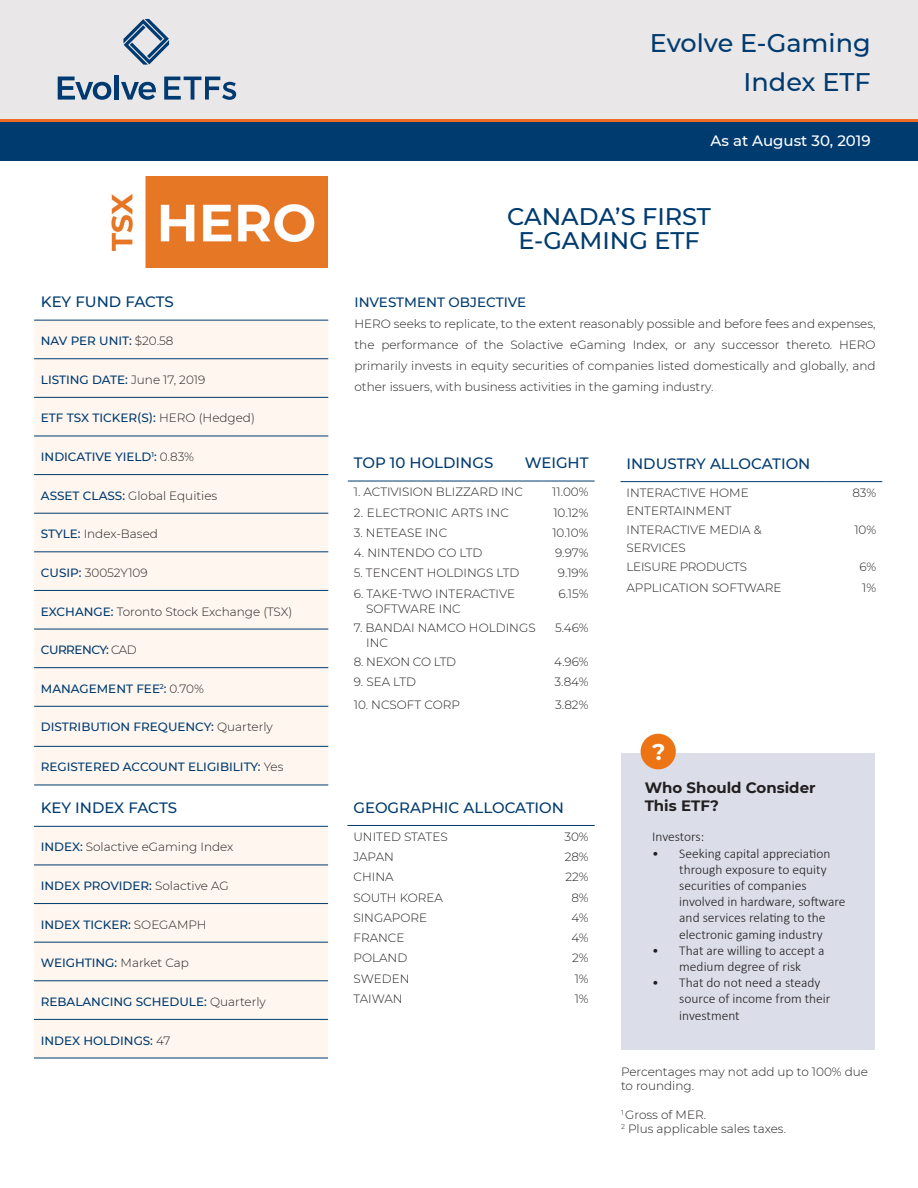
<style>
.page{position:relative;width:918px;height:1188px;background:#fff}
.page>*{position:absolute;margin:0;border:0;box-sizing:border-box;transform-origin:0 0}
.t1{font:500 25.5px "Montserrat";color:#003b70}
.t2{font:500 24px "Montserrat";color:#003b70}
.t3{font:700 22.5px "Montserrat";color:#fff}
.t4{font:500 15px "Montserrat";color:#003b70}
.t5{font:700 15px/18px "Montserrat";color:#231f20}
.t6{font:500 15px "Montserrat";color:#fff}
.t7{font:300 13.5px/16.2px "Calibri";color:#231f20}
.t8{font:500 13.5px "Montserrat";color:#003b70}
.t9{font:300 12px/21px "Montserrat";color:#231f20}
.t10{font:500 12px "Montserrat";color:#003b70}
.t11{font:300 12px "Montserrat";letter-spacing:.02em;color:#231f20}
.t12{font:300 12px "Montserrat";letter-spacing:-.02em;color:#231f20}
.t13{font:500 12px "Montserrat";letter-spacing:-.04em;color:#003b70}
.t14{font:300 12px "Montserrat";letter-spacing:-.03em;color:#231f20}
.s1{font-weight:300;color:#231f20}
.s2{font-weight:500;color:#003b70}
</style>
<div class="page">
<div style="left:0;top:0;width:918px;height:119px;background:#e9e7e8"></div>
<div style="left:0;top:120px;width:918px;height:41px;background:#003b70"></div>
<hr style="left:0;top:119px;width:918px;height:3px;background:#ef6a22">
<img style="left:111px;top:176px;width:217px;height:92px">
<svg style="left:123px;top:19px;width:46px;height:46px"></svg>
<svg style="left:58px;top:77px;width:53px;height:23px"></svg>
<hr style="left:115px;top:75px;width:4px;height:25px;background:#003a70">
<svg style="left:121px;top:82px;width:35px;height:18px"></svg>
<svg style="left:164px;top:77px;width:72px;height:23px"></svg>
<div style="left:621px;top:754px;width:253px;height:296px;background:#dbdee9"></div>
<div style="left:641px;top:734px;width:35px;height:35px;background:#ec7415;border-radius:50%"></div>
<div style="left:34px;top:321px;width:294px;height:464px;background:#fef6ef"></div>
<hr style="left:34px;top:320px;width:294px;height:1px;background:#003b70">
<hr style="left:34px;top:358px;width:294px;height:1px;background:#003b70">
<hr style="left:34px;top:397px;width:294px;height:1px;background:#003b70">
<hr style="left:34px;top:436px;width:294px;height:1px;background:#003b70">
<hr style="left:34px;top:474px;width:294px;height:1px;background:#003b70">
<hr style="left:34px;top:513px;width:294px;height:1px;background:#003b70">
<hr style="left:34px;top:551px;width:294px;height:1px;background:#003b70">
<hr style="left:34px;top:590px;width:294px;height:1px;background:#003b70">
<hr style="left:34px;top:629px;width:294px;height:1px;background:#003b70">
<hr style="left:34px;top:667px;width:294px;height:1px;background:#003b70">
<hr style="left:34px;top:706px;width:294px;height:1px;background:#003b70">
<hr style="left:34px;top:746px;width:294px;height:1px;background:#003b70">
<hr style="left:34px;top:785px;width:294px;height:1px;background:#003b70">
<hr style="left:348px;top:481px;width:169px;height:1px;background:#003b70">
<svg style="left:517px;top:481px;width:26px;height:1px"></svg>
<hr style="left:543px;top:481px;width:52px;height:1px;background:#003b70">
<hr style="left:347px;top:825px;width:184px;height:1px;background:#003b70">
<hr style="left:531px;top:825px;width:64px;height:1px;background:#003b70">
<div style="left:34px;top:827px;width:294px;height:231px;background:#fef6ef"></div>
<hr style="left:34px;top:826px;width:294px;height:1px;background:#003b70">
<hr style="left:34px;top:865px;width:294px;height:1px;background:#003b70">
<hr style="left:34px;top:903px;width:294px;height:1px;background:#003b70">
<hr style="left:34px;top:942px;width:294px;height:1px;background:#003b70">
<hr style="left:34px;top:980px;width:294px;height:1px;background:#003b70">
<hr style="left:34px;top:1019px;width:294px;height:1px;background:#003b70">
<hr style="left:34px;top:1058px;width:294px;height:1px;background:#003b70">
<hr style="left:620px;top:481px;width:205px;height:1px;background:#003b70">
<hr style="left:825px;top:481px;width:57px;height:1px;background:#003b70">
<p class="t4" style="left:41px;top:291px;width:135px">KEY FUND FACTS</p>
<p class="t10" style="left:41px;top:333px;width:134px">NAV PER UNIT: <span class="s1">$20.58</span></p>
<p class="t10" style="left:41px;top:371px;width:166px">LISTING DATE: <span class="s1">June 17, 2019</span></p>
<p class="t10" style="left:41px;top:410px;width:216px">ETF TSX TICKER(S): <span class="s1">HERO (Hedged)</span></p>
<p class="t10" style="left:41px;top:448px;width:155px">INDICATIVE YIELD<sup>1</sup>: <span class="s1">0.83%</span></p>
<p class="t9" style="left:41px;top:485px;width:178px"><span class="s2">ASSET CLASS:</span> Global Equities</p>
<p class="t9" style="left:41px;top:523px;width:119px"><span class="s2">STYLE:</span> Index-Based</p>
<p class="t9" style="left:41px;top:562px;width:108px"><span class="s2">CUSIP:</span> 30052Y109</p>
<p class="t9" style="left:41px;top:600px;width:253px"><span class="s2">EXCHANGE:</span> Toronto Stock Exchange (TSX)</p>
<p class="t13" style="left:41px;top:642px;width:97px">CURRENCY: <span class="s1">CAD</span></p>
<p class="t10" style="left:41px;top:680px;width:165px">MANAGEMENT FEE<sup>2</sup>: <span class="s1">0.70%</span></p>
<p class="t10" style="left:41px;top:719px;width:233px">DISTRIBUTION FREQUENCY: <span class="s1">Quarterly</span></p>
<p class="t10" style="left:41px;top:759px;width:244px">REGISTERED ACCOUNT ELIGIBILITY: <span class="s1">Yes</span></p>
<p class="t4" style="left:41px;top:797px;width:138px">KEY INDEX FACTS</p>
<p class="t9" style="left:41px;top:836px;width:194px"><span class="s2">INDEX:</span> Solactive eGaming Index</p>
<p class="t10" style="left:41px;top:877px;width:189px">INDEX PROVIDER: <span class="s1">Solactive AG</span></p>
<p class="t10" style="left:41px;top:916px;width:168px">INDEX TICKER: <span class="s1">SOEGAMPH</span></p>
<p class="t10" style="left:41px;top:955px;width:150px">WEIGHTING: <span class="s1">Market Cap</span></p>
<p class="t10" style="left:41px;top:993px;width:227px">REBALANCING SCHEDULE: <span class="s1">Quarterly</span></p>
<p class="t10" style="left:41px;top:1032px;width:131px">INDEX HOLDINGS: <span class="s1">47</span></p>
<p class="t1" style="left:650px;top:25px;width:222px">Evolve E-Gaming</p>
<p class="t1" style="left:744px;top:64px;width:129px">Index ETF</p>
<p class="t6" style="left:711px;top:130px;width:162px">As at August 30, 2019</p>
<p class="t2" style="left:507px;top:199px;width:205px">CANADA’S FIRST</p>
<p class="t2" style="left:518px;top:223px;width:183px">E-GAMING ETF</p>
<p class="t8" style="left:355px;top:293px;width:173px">INVESTMENT OBJECTIVE</p>
<p class="t9" style="left:355px;top:313px;width:523px;text-align:justify">HERO seeks to replicate, to the extent reasonably possible and before fees and expenses, the performance of the Solactive eGaming Index, or any successor thereto. HERO primarily invests in equity securities of companies listed domestically and globally, and other issuers, with business activities in the gaming industry.</p>
<p class="t4" style="left:354px;top:452px;width:141px">TOP 10 HOLDINGS</p>
<p class="t4" style="left:525px;top:452px;width:65px">WEIGHT</p>
<p class="t9" style="left:354px;top:481px;width:171px">1. ACTIVISION BLIZZARD INC</p>
<p class="t9" style="left:552px;top:481px;width:38px">11.00%</p>
<p class="t11" style="left:354px;top:504px;width:157px">2. ELECTRONIC ARTS INC</p>
<p class="t9" style="left:553px;top:502px;width:37px">10.12%</p>
<p class="t9" style="left:354px;top:522px;width:95px">3. NETEASE INC</p>
<p class="t9" style="left:552px;top:522px;width:38px">10.10%</p>
<p class="t9" style="left:354px;top:542px;width:130px">4. NINTENDO CO LTD</p>
<p class="t9" style="left:555px;top:542px;width:35px">9.97%</p>
<p class="t9" style="left:354px;top:562px;width:167px">5. TENCENT HOLDINGS LTD</p>
<p class="t9" style="left:558px;top:562px;width:32px">9.19%</p>
<p class="t9" style="left:354px;top:583px;width:163px">6. TAKE-TWO INTERACTIVE</p>
<p class="t9" style="left:366px;top:598px;width:96px">SOFTWARE INC</p>
<p class="t9" style="left:558px;top:583px;width:32px">6.15%</p>
<p class="t9" style="left:354px;top:617px;width:183px">7. BANDAI NAMCO HOLDINGS</p>
<p class="t9" style="left:366px;top:632px;width:23px">INC</p>
<p class="t9" style="left:555px;top:617px;width:35px">5.46%</p>
<p class="t14" style="left:354px;top:654px;width:104px">8. NEXON CO LTD</p>
<p class="t9" style="left:554px;top:651px;width:36px">4.96%</p>
<p class="t9" style="left:354px;top:671px;width:64px">9. SEA LTD</p>
<p class="t9" style="left:555px;top:671px;width:36px">3.84%</p>
<p class="t9" style="left:354px;top:694px;width:108px">10. NCSOFT CORP</p>
<p class="t9" style="left:555px;top:694px;width:35px">3.82%</p>
<p class="t4" style="left:353px;top:797px;width:212px">GEOGRAPHIC ALLOCATION</p>
<p class="t9" style="left:353px;top:826px;width:96px">UNITED STATES</p>
<p class="t9" style="left:564px;top:826px;width:26px">30%</p>
<p class="t9" style="left:353px;top:846px;width:42px">JAPAN</p>
<p class="t9" style="left:565px;top:846px;width:26px">28%</p>
<p class="t9" style="left:353px;top:866px;width:42px">CHINA</p>
<p class="t9" style="left:565px;top:866px;width:25px">22%</p>
<p class="t9" style="left:353px;top:886px;width:91px">SOUTH KOREA</p>
<p class="t9" style="left:572px;top:886px;width:19px">8%</p>
<p class="t9" style="left:353px;top:907px;width:75px">SINGAPORE</p>
<p class="t9" style="left:571px;top:907px;width:19px">4%</p>
<p class="t9" style="left:353px;top:927px;width:53px">FRANCE</p>
<p class="t9" style="left:571px;top:927px;width:19px">4%</p>
<p class="t9" style="left:353px;top:947px;width:55px">POLAND</p>
<p class="t9" style="left:572px;top:947px;width:18px">2%</p>
<p class="t9" style="left:353px;top:967px;width:58px">SWEDEN</p>
<p class="t9" style="left:575px;top:967px;width:16px">1%</p>
<p class="t9" style="left:353px;top:988px;width:51px">TAIWAN</p>
<p class="t9" style="left:575px;top:988px;width:16px">1%</p>
<p class="t4" style="left:626px;top:453px;width:186px">INDUSTRY ALLOCATION</p>
<p class="t9" style="left:626px;top:483px;width:124px;line-height:18px">INTERACTIVE HOME<br>ENTERTAINMENT</p>
<p class="t9" style="left:852px;top:482px;width:25px">83%</p>
<p class="t9" style="left:626px;top:521px;width:137px;line-height:18px">INTERACTIVE MEDIA &amp;<br>SERVICES</p>
<p class="t9" style="left:854px;top:519px;width:23px">10%</p>
<p class="t12" style="left:626px;top:559px;width:122px">LEISURE PRODUCTS</p>
<p class="t9" style="left:860px;top:556px;width:18px">6%</p>
<p class="t9" style="left:626px;top:576px;width:157px">APPLICATION SOFTWARE</p>
<p class="t9" style="left:862px;top:576px;width:16px">1%</p>
<p class="t3" style="left:652px;top:736px;width:15px">?</p>
<p class="t5" style="left:645px;top:777px;width:172px">Who Should Consider<br>This ETF?</p>
<p class="t7" style="left:652px;top:829px;width:54px">Investors:</p>
<p class="t7" style="left:679px;top:845px;width:168px;text-indent:-27px">• Seeking capital appreciation through exposure to equity securities of companies involved in hardware, software and services relating to the electronic gaming industry</p>
<p class="t7" style="left:652px;top:942px;width:174px;text-align:center">• That are willing to accept a medium degree of risk</p>
<p class="t7" style="left:679px;top:974px;width:153px;text-indent:-27px">• That do not need a steady source of income from their investment</p>
<p class="t9" style="left:621px;top:1064px;width:249px;line-height:14.4px">Percentages may not add up to 100% due to rounding.</p>
<p class="t9" style="left:621px;top:1104px;width:87px"><sup>1</sup> Gross of MER.</p>
<p class="t9" style="left:621px;top:1118px;width:167px"><sup>2</sup> Plus applicable sales taxes.</p>
</div>
